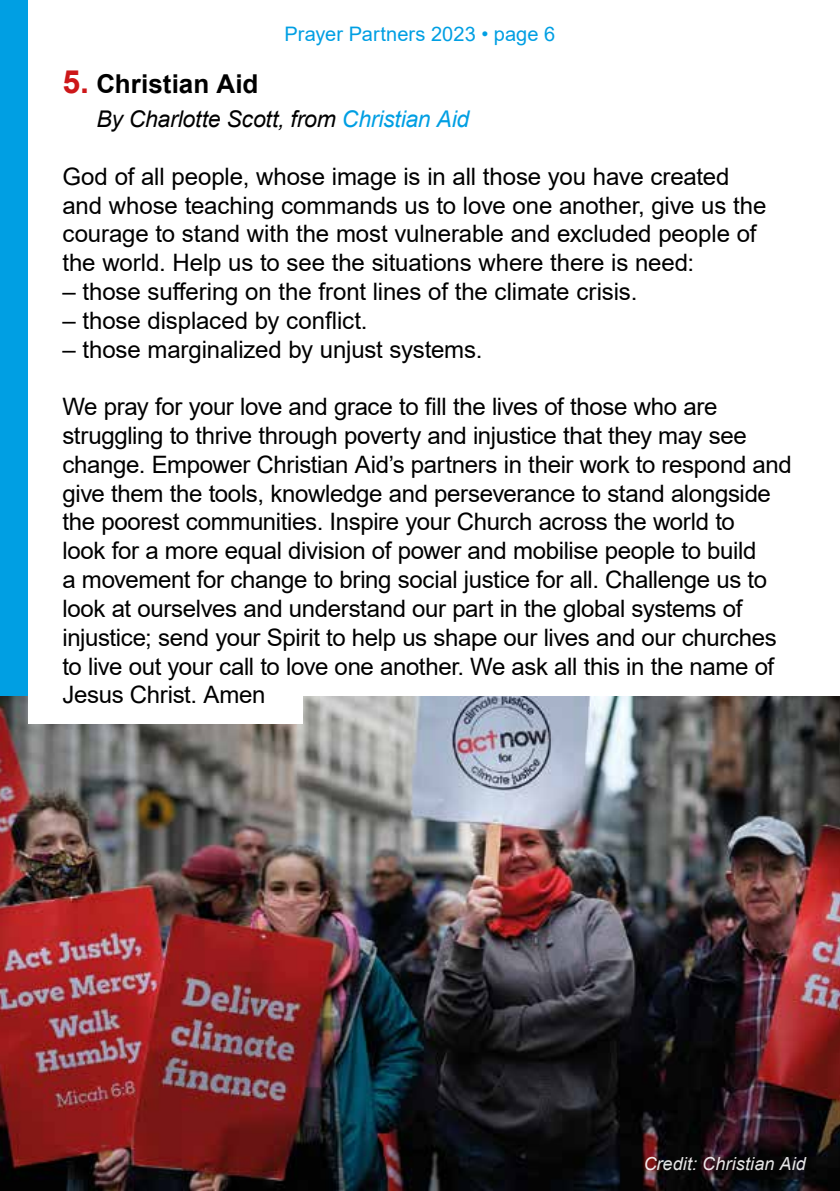
<style>
.page{position:relative;width:840px;height:1191px;background:#fff}
.page>*{position:absolute;margin:0;border:0;box-sizing:border-box;transform-origin:0 0}
.t1{font:700 26px "Arial";color:#000}
.t2{font:24px/28.8px "Arial";letter-spacing:-.015em;color:#000}
.t3{font:italic 23px "Arial";letter-spacing:-.01em;color:#000}
.t4{font:20px "Arial";letter-spacing:.005em;color:#009fe3}
.t5{font:italic 18px "Arial";letter-spacing:.01em;color:#fff}
.s1{font-size:32px;color:#cd1719}
.s2{color:#009fe3}
</style>
<div class="page">
<div style="left:0;top:0;width:28px;height:1191px;background:#009fe3"></div>
<img style="left:0;top:696px;width:839px;height:495px">
<div style="left:28px;top:0;width:274px;height:723px;background:#fff"></div>
<p class="t4" style="left:284px;top:20px;width:272px">Prayer Partners 2023 • page 6</p>
<p class="t1" style="left:62px;top:65px;width:197px"><span class="s1">5.</span> Christian Aid</p>
<p class="t3" style="left:96px;top:104px;width:374px">By Charlotte Scott, from <span class="s2">Christian Aid</span></p>
<p class="t2" style="left:62px;top:162px;width:705px">God of all people, whose image is in all those you have created and whose teaching commands us to love one another, give us the courage to stand with the most vulnerable and excluded people of the world. Help us to see the situations where there is need:</p>
<p class="t2" style="left:62px;top:277px;width:576px">– those suffering on the front lines of the climate crisis.</p>
<p class="t2" style="left:62px;top:306px;width:306px">– those displaced by conflict.</p>
<p class="t2" style="left:62px;top:335px;width:421px">– those marginalized by unjust systems.</p>
<p class="t2" style="left:62px;top:392px;width:730px">We pray for your love and grace to fill the lives of those who are struggling to thrive through poverty and injustice that they may see change. Empower Christian Aid’s partners in their work to respond and give them the tools, knowledge and perseverance to stand alongside the poorest communities. Inspire your Church across the world to<br>look for a more equal division of power and mobilise people to build<br>a movement for change to bring social justice for all. Challenge us to look at ourselves and understand our part in the global systems of injustice; send your Spirit to help us shape our lives and our churches to live out your call to love one another. We ask all this in the name of Jesus Christ. Amen</p>
<p class="t5" style="left:642px;top:1152px;width:164px">Credit: Christian Aid</p>
</div>
